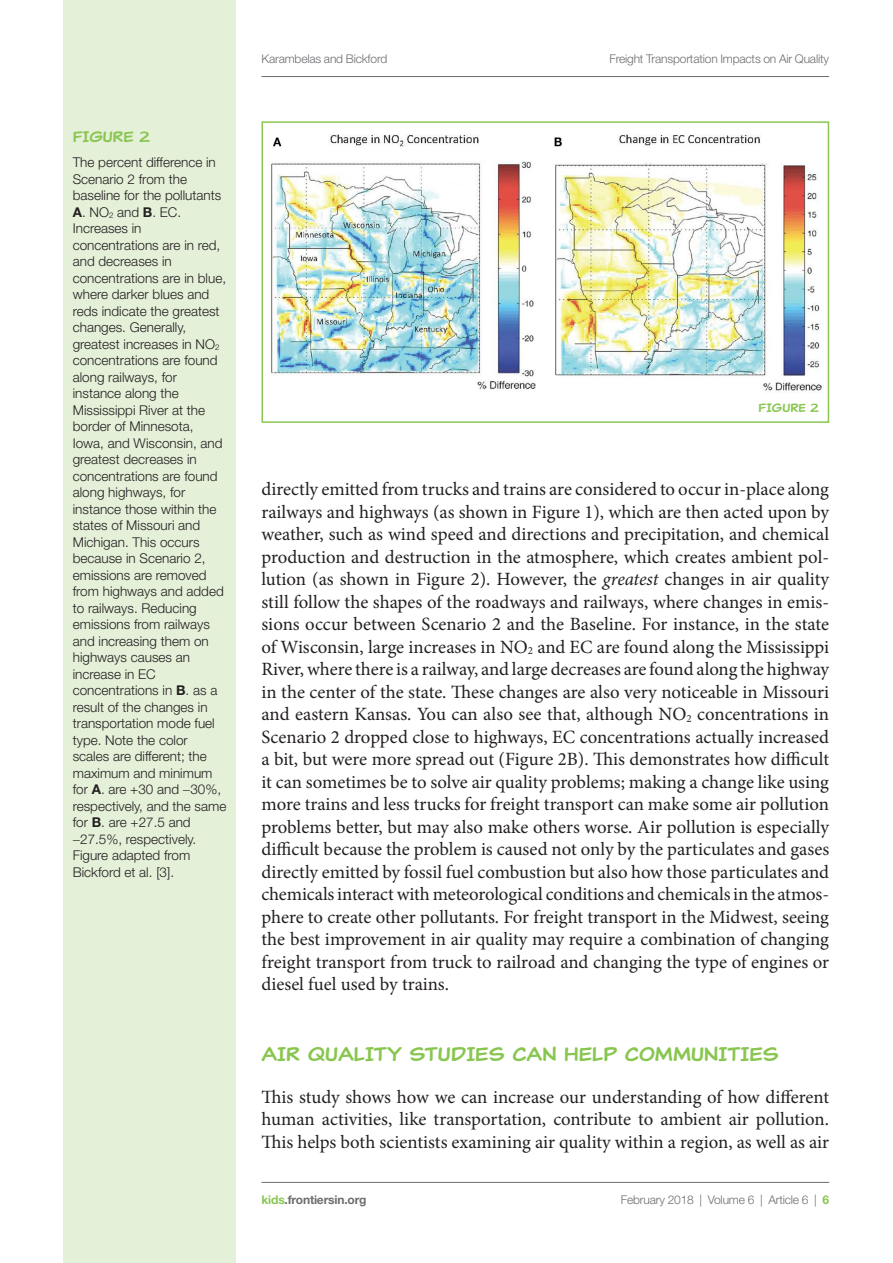
<style>
.page{position:relative;width:893px;height:1263px;background:#fff}
.page>*{position:absolute;margin:0;border:0;box-sizing:border-box;transform-origin:0 0}
.t1{font:19.5px "Classic Comic";color:#89c650}
.t2{font:18.75px/22.5px "Minion Pro";color:#231f20;text-align:justify}
.t3{font:15px "Classic Comic";color:#89c650}
.t4{font:300 13.5px "Helvetica Neue LT Std";color:#231f20}
.t5{font:300 12px "Helvetica Neue LT Std";letter-spacing:-.015em;color:#6c6d70}
.t6{font:700 12px "Helvetica Neue LT Std";color:#6c6d70}
.t7{font:12px "Classic Comic";color:#89c650}
.s1{font-weight:700}
.s2{font-style:italic}
.s3{color:#89c650}
.s4{font-weight:700;color:#89c650}
</style>
<div class="page">
<div style="left:64px;top:0;width:172px;height:1263px;background:#e4f0d8"></div>
<hr style="left:261px;top:76px;width:568px;height:1px;background:#6c6d70">
<hr style="left:261px;top:1182px;width:568px;height:1px;background:#6c6d70">
<img style="left:271px;top:135px;width:551px;height:256px">
<div style="left:261px;top:121px;width:568px;height:302px;border:2px solid #89c650"></div>
<p class="t3" style="left:73px;top:127px;width:79px">FIGURE 2</p>
<p class="t4" style="left:73px;top:154px;width:145px">The percent difference in</p>
<p class="t4" style="left:73px;top:171px;width:116px">Scenario 2 from the</p>
<p class="t4" style="left:73px;top:187px;width:150px">baseline for the pollutants</p>
<p class="t4" style="left:73px;top:204px;width:110px"><span class="s1">A</span>. NO<sub>2</sub> and <span class="s1">B</span>. EC.</p>
<p class="t4" style="left:73px;top:220px;width:70px">Increases in</p>
<p class="t4" style="left:73px;top:237px;width:149px">concentrations are in red,</p>
<p class="t4" style="left:73px;top:253px;width:101px">and decreases in</p>
<p class="t4" style="left:73px;top:270px;width:155px">concentrations are in blue,</p>
<p class="t4" style="left:73px;top:286px;width:138px">where darker blues and</p>
<p class="t4" style="left:73px;top:303px;width:148px">reds indicate the greatest</p>
<p class="t4" style="left:73px;top:319px;width:115px">changes. Generally,</p>
<p class="t4" style="left:73px;top:336px;width:148px">greatest increases in NO<sub>2</sub></p>
<p class="t4" style="left:73px;top:352px;width:146px">concentrations are found</p>
<p class="t4" style="left:73px;top:369px;width:106px">along railways, for</p>
<p class="t4" style="left:73px;top:385px;width:108px">instance along the</p>
<p class="t4" style="left:73px;top:402px;width:134px">Mississippi River at the</p>
<p class="t4" style="left:73px;top:418px;width:122px">border of Minnesota,</p>
<p class="t4" style="left:73px;top:435px;width:151px">Iowa, and Wisconsin, and</p>
<p class="t4" style="left:73px;top:451px;width:126px">greatest decreases in</p>
<p class="t4" style="left:73px;top:468px;width:146px">concentrations are found</p>
<p class="t4" style="left:73px;top:484px;width:114px">along highways, for</p>
<p class="t4" style="left:73px;top:501px;width:145px">instance those within the</p>
<p class="t4" style="left:73px;top:517px;width:129px">states of Missouri and</p>
<p class="t4" style="left:73px;top:534px;width:128px">Michigan. This occurs</p>
<p class="t4" style="left:73px;top:550px;width:134px">because in Scenario 2,</p>
<p class="t4" style="left:73px;top:567px;width:135px">emissions are removed</p>
<p class="t4" style="left:73px;top:583px;width:153px">from highways and added</p>
<p class="t4" style="left:73px;top:600px;width:126px">to railways. Reducing</p>
<p class="t4" style="left:73px;top:616px;width:139px">emissions from railways</p>
<p class="t4" style="left:73px;top:633px;width:138px">and increasing them on</p>
<p class="t4" style="left:73px;top:649px;width:119px">highways causes an</p>
<p class="t4" style="left:73px;top:666px;width:85px">increase in EC</p>
<p class="t4" style="left:73px;top:682px;width:146px">concentrations in <span class="s1">B</span>. as a</p>
<p class="t4" style="left:73px;top:699px;width:136px">result of the changes in</p>
<p class="t4" style="left:73px;top:715px;width:144px">transportation mode fuel</p>
<p class="t4" style="left:73px;top:732px;width:117px">type. Note the color</p>
<p class="t4" style="left:73px;top:748px;width:136px">scales are different; the</p>
<p class="t4" style="left:73px;top:765px;width:141px">maximum and minimum</p>
<p class="t4" style="left:73px;top:781px;width:150px">for <span class="s1">A</span>. are +30 and 30%,</p>
<p class="t4" style="left:73px;top:798px;width:155px">respectively, and the same</p>
<p class="t4" style="left:73px;top:814px;width:119px">for <span class="s1">B</span>. are +27.5 and</p>
<p class="t4" style="left:80px;top:831px;width:118px">27.5%, respectively.</p>
<p class="t4" style="left:73px;top:847px;width:119px">Figure adapted from</p>
<p class="t4" style="left:73px;top:864px;width:103px">Bickford et al. [3].</p>
<p class="t5" style="left:261px;top:51px;width:127px">Karambelas and Bickford</p>
<p class="t5" style="left:609px;top:51px;width:221px">Freight Transportation Impacts on Air Quality</p>
<p class="t7" style="left:758px;top:400px;width:62px">FIgUre 2</p>
<p class="t2" style="left:261px;top:478px;width:569px">directly emitted from trucks and trains are considered to occur in-place along railways and highways (as shown in Figure 1), which are then acted upon by weather, such as wind speed and directions and precipitation, and chemical production and destruction in the atmosphere, which creates ambient pol&shy;lution (as shown in Figure 2). However, the <span class="s2">greatest</span> changes in air quality still follow the shapes of the roadways and railways, where changes in emis&shy;sions occur between Scenario 2 and the Baseline. For instance, in the state of Wisconsin, large increases in NO<sub>2</sub> and EC are found along the Mississippi River, where there is a railway, and large decreases are found along the highway in the center of the state. These changes are also very noticeable in Missouri and eastern Kansas. You can also see that, although NO<sub>2</sub> concentrations in Scenario 2 dropped close to highways, EC concentrations actually increased a bit, but were more spread out (Figure 2B). This demonstrates how difficult it can sometimes be to solve air quality problems; making a change like using more trains and less trucks for freight transport can make some air pollution problems better, but may also make others worse. Air pollution is especially difficult because the problem is caused not only by the particulates and gases directly emitted by fossil fuel combustion but also how those particulates and chemicals interact with meteorological conditions and chemicals in the atmos&shy;phere to create other pollutants. For freight transport in the Midwest, seeing the best improvement in air quality may require a combination of changing freight transport from truck to railroad and changing the type of engines or diesel fuel used by trains.</p>
<p class="t1" style="left:261px;top:1041px;width:380px">AIR QUALITY STUDIES CAN HELP COMMUN</p>
<p class="t1" style="left:718px;top:1041px;width:46px">ITIES</p>
<p class="t2" style="left:261px;top:1085px;width:569px">This study shows how we can increase our understanding of how different human activities, like transportation, contribute to ambient air pollution.<br>This helps both scientists examining air quality within a region, as well as air</p>
<p class="t6" style="left:261px;top:1192px;width:107px"><span class="s3">kids</span>.frontiersin.org</p>
<p class="t5" style="left:621px;top:1192px;width:210px">February 2018 | Volume 6 | Article 6 | <span class="s4">6</span></p>
</div>
